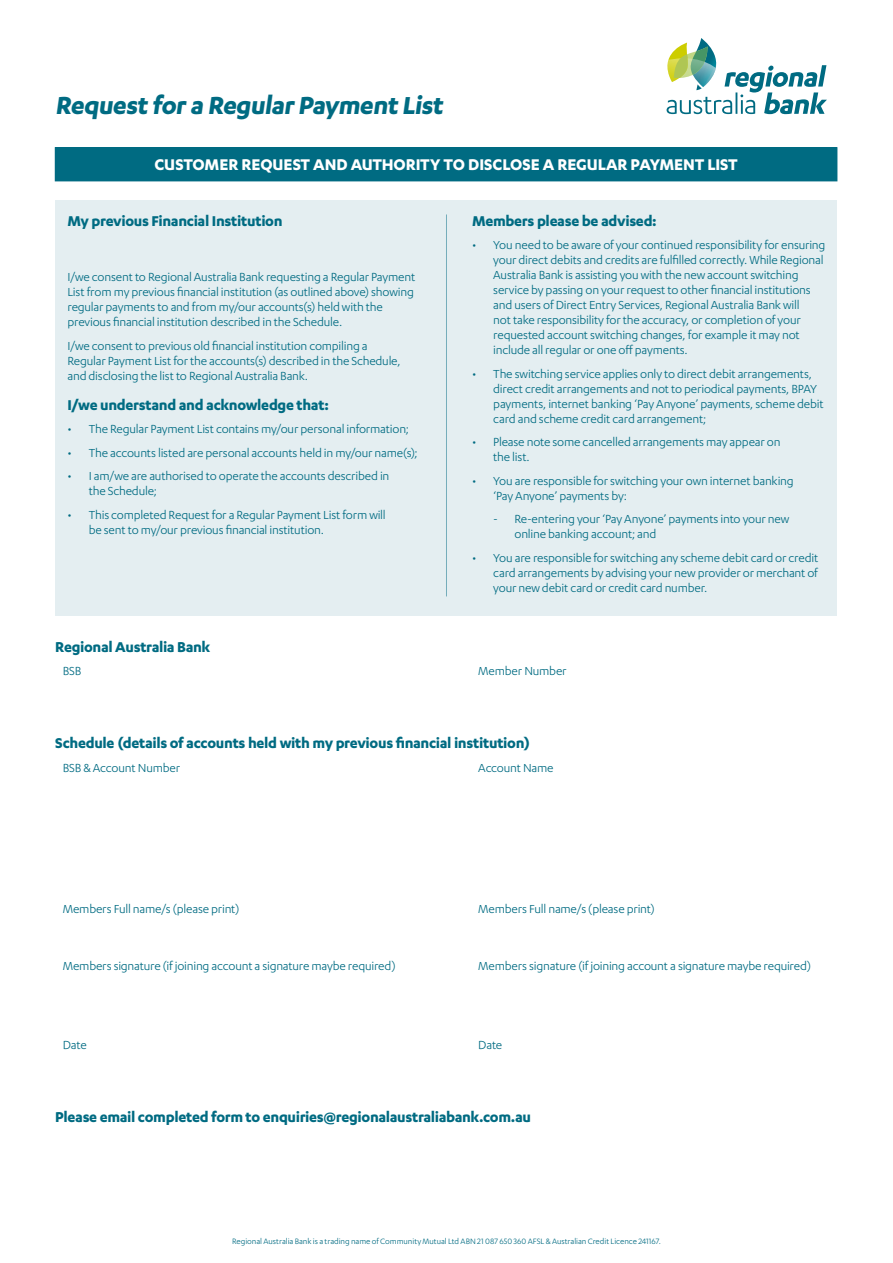
<style>
.page{position:relative;width:893px;height:1263px;background:#fff}
.page>*{position:absolute;margin:0;border:0;box-sizing:border-box;transform-origin:0 0}
.t1{font:700 28.5px "Karbon";color:#006b82}
.t2{font:700 18px "Karbon";letter-spacing:-.005em;color:#fff}
.t3{font:700 16.5px "Karbon";letter-spacing:-.02em;color:#006b82}
.t4{font:13.5px/15px "Karbon";letter-spacing:-.015em;color:#006b82}
.t5{font:9px "Karbon";letter-spacing:-.005em;color:#006b82}
</style>
<div class="page">
<div style="left:56px;top:200px;width:781px;height:416px;background:#e4eef1"></div>
<svg style="left:666px;top:38px;width:161px;height:76px"></svg>
<div style="left:55px;top:148px;width:782px;height:33px;background:#006b82"></div>
<div style="left:55px;top:147px;width:782px;height:34px;border:1px solid #006b82"></div>
<hr style="left:446px;top:214px;width:1px;height:382px;background:#75adbb">
<h1 class="t1" style="left:55px;top:89px;width:393px">Request for a Regular Payment List</h1>
<h2 class="t2" style="left:154px;top:155px;width:585px">CUSTOMER REQUEST AND AUTHORITY TO DISCLOSE A REGULAR PAYMENT LIST</h2>
<p class="t3" style="left:67px;top:211px;width:217px">My previous Financial Institution</p>
<p class="t4" style="left:67px;top:269px;width:349px">I/we consent to Regional Australia Bank requesting a Regular Payment List from my previous financial institution (as outlined above) showing regular payments to and from my/our accounts(s) held with the previous financial institution described in the Schedule.</p>
<p class="t4" style="left:67px;top:338px;width:335px">I/we consent to previous old financial institution compiling a<br>Regular Payment List for the accounts(s) described in the Schedule, and disclosing the list to Regional Australia Bank.</p>
<p class="t3" style="left:67px;top:395px;width:263px">I/we understand and acknowledge that:</p>
<p class="t4" style="left:67px;top:421px;width:343px">• The Regular Payment List contains my/our personal information;</p>
<p class="t4" style="left:67px;top:445px;width:352px">• The accounts listed are personal accounts held in my/our name(s);</p>
<p class="t4" style="left:89px;top:468px;width:302px;text-indent:-21px">• I am/we are authorised to operate the accounts described in the Schedule;</p>
<p class="t4" style="left:89px;top:507px;width:298px;text-indent:-21px">• This completed Request for a Regular Payment List form will be sent to my/our previous financial institution.</p>
<p class="t3" style="left:472px;top:211px;width:186px">Members please be advised:</p>
<p class="t4" style="left:493px;top:237px;width:334px;text-indent:-21px">• You need to be aware of your continued responsibility for ensuring your direct debits and credits are fulfilled correctly. While Regional Australia Bank is assisting you with the new account switching service by passing on your request to other financial institutions and users of Direct Entry Services, Regional Australia Bank will<br>not take responsibility for the accuracy, or completion of your requested account switching changes, for example it may not include all regular or one off payments.</p>
<p class="t4" style="left:493px;top:366px;width:332px;text-indent:-21px">• The switching service applies only to direct debit arrangements, direct credit arrangements and not to periodical payments, BPAY payments, internet banking ‘Pay Anyone’ payments, scheme debit card and scheme credit card arrangement;</p>
<p class="t4" style="left:493px;top:434px;width:289px;text-indent:-21px">• Please note some cancelled arrangements may appear on the list.</p>
<p class="t4" style="left:493px;top:473px;width:302px;text-indent:-21px">• You are responsible for switching your own internet banking ‘Pay Anyone’ payments by:</p>
<p class="t4" style="left:514px;top:511px;width:276px;text-indent:-21px">- Re-entering your ‘Pay Anyone’ payments into your new online banking account; and</p>
<p class="t4" style="left:493px;top:550px;width:327px;text-align:justify;text-indent:-21px">• You are responsible for switching any scheme debit card or credit card arrangements by advising your new provider or merchant of your new debit card or credit card number.</p>
<p class="t3" style="left:55px;top:637px;width:157px">Regional Australia Bank</p>
<p class="t4" style="left:63px;top:663px;width:20px">BSB</p>
<p class="t4" style="left:478px;top:663px;width:90px">Member Number</p>
<p class="t3" style="left:55px;top:734px;width:476px">Schedule (details of accounts held with my previous financial institution)</p>
<p class="t4" style="left:63px;top:760px;width:119px">BSB &amp; Account Number</p>
<p class="t4" style="left:478px;top:760px;width:77px">Account Name</p>
<p class="t4" style="left:63px;top:901px;width:178px">Members Full name/s (please print)</p>
<p class="t4" style="left:478px;top:901px;width:178px">Members Full name/s (please print)</p>
<p class="t4" style="left:63px;top:958px;width:334px">Members signature (if joining account a signature maybe required)</p>
<p class="t4" style="left:478px;top:958px;width:334px">Members signature (if joining account a signature maybe required)</p>
<p class="t4" style="left:63px;top:1037px;width:26px">Date</p>
<p class="t4" style="left:478px;top:1037px;width:26px">Date</p>
<p class="t3" style="left:55px;top:1108px;width:477px">Please email completed form to enquiries@regionalaustraliabank.com.au</p>
<p class="t5" style="left:232px;top:1236px;width:430px">Regional Australia Bank is a trading name of Community Mutual Ltd ABN 21 087 650 360 AFSL &amp; Australian Credit Licence 241167.</p>
</div>
